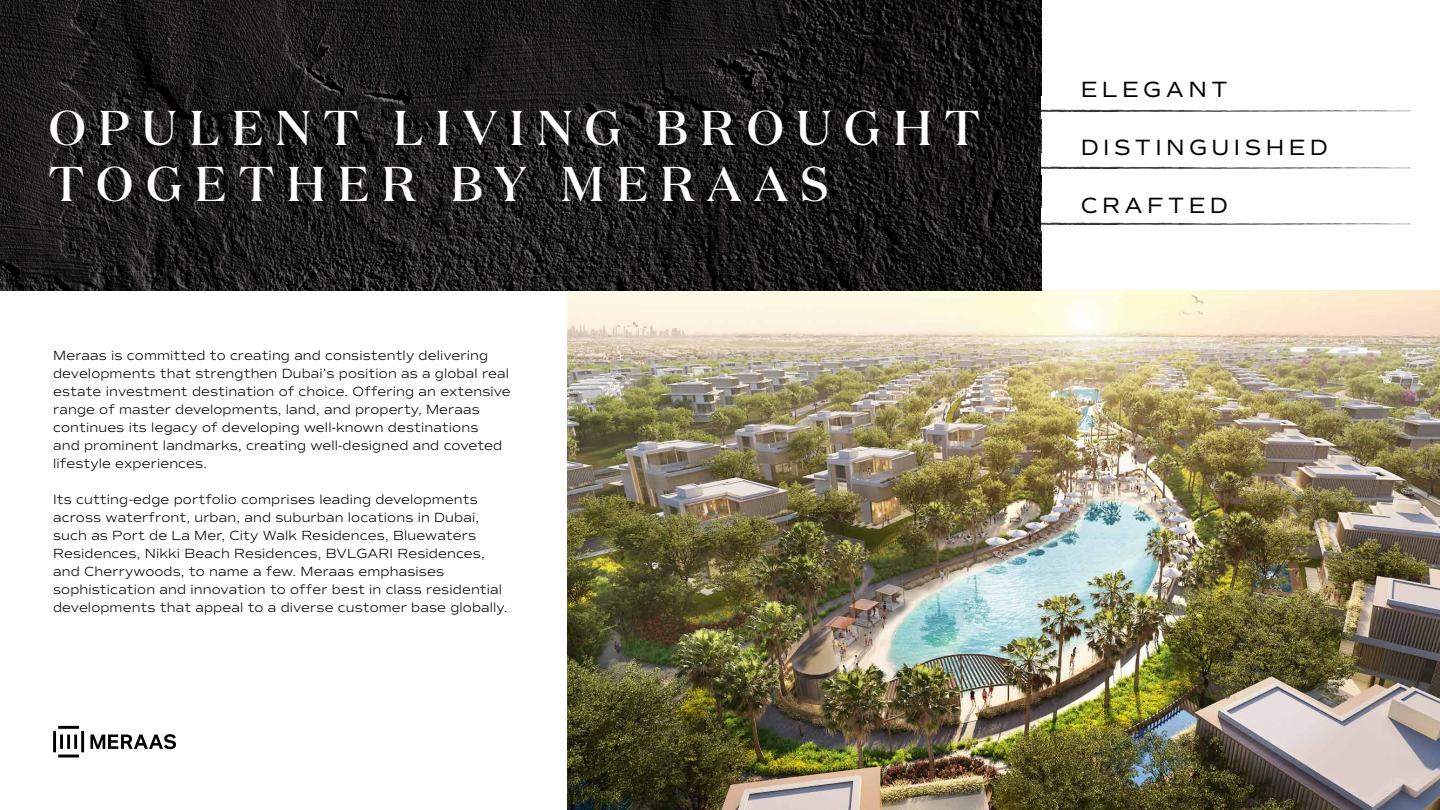
<style>
.page{position:relative;width:1440px;height:810px;background:#fff}
.page>*{position:absolute;margin:0;border:0;box-sizing:border-box;transform-origin:0 0}
.t1{font:500 48.75px/56.2px "Domaine Display";letter-spacing:.25em;color:#fff}
.t2{font:22.42px "Commuters Sans";letter-spacing:.2em;color:#000}
.t3{font:300 13.5px/18px "Commuters Sans";letter-spacing:.01em;color:#000}
</style>
<div class="page">
<img style="left:567px;top:291px;width:873px;height:519px">
<svg style="left:0;top:0;width:1041px;height:291px;background:#1b1b1a"></svg>
<img style="left:1042px;top:109px;width:368px;height:4px">
<img style="left:1042px;top:166px;width:368px;height:4px">
<img style="left:1042px;top:222px;width:368px;height:4px">
<svg style="left:53px;top:726px;width:123px;height:32px"></svg>
<h1 class="t1" style="left:49px;top:99px;width:933px">OPULENT LIVING BROUGHT<br>TOGETHER BY MERAAS</h1>
<p class="t3" style="left:53px;top:346px;width:459px">Meraas is committed to creating and consistently delivering developments that strengthen Dubai’s position as a global real estate investment destination of choice. Offering an extensive range of master developments, land, and property, Meraas continues its legacy of developing well-known destinations<br>and prominent landmarks, creating well-designed and coveted lifestyle experiences.</p>
<p class="t3" style="left:53px;top:490px;width:456px">Its cutting-edge portfolio comprises leading developments across waterfront, urban, and suburban locations in Dubai, such as Port de La Mer, City Walk Residences, Bluewaters Residences, Nikki Beach Residences, BVLGARI Residences, and Cherrywoods, to name a few. Meraas emphasises sophistication and innovation to offer best in class residential developments that appeal to a diverse customer base globally.</p>
<h2 class="t2" style="left:1081px;top:76px;width:149px">ELEGANT</h2>
<h2 class="t2" style="left:1081px;top:134px;width:249px">DISTINGUISHED</h2>
<h2 class="t2" style="left:1081px;top:191px;width:149px">CRAFTED</h2>
</div>
